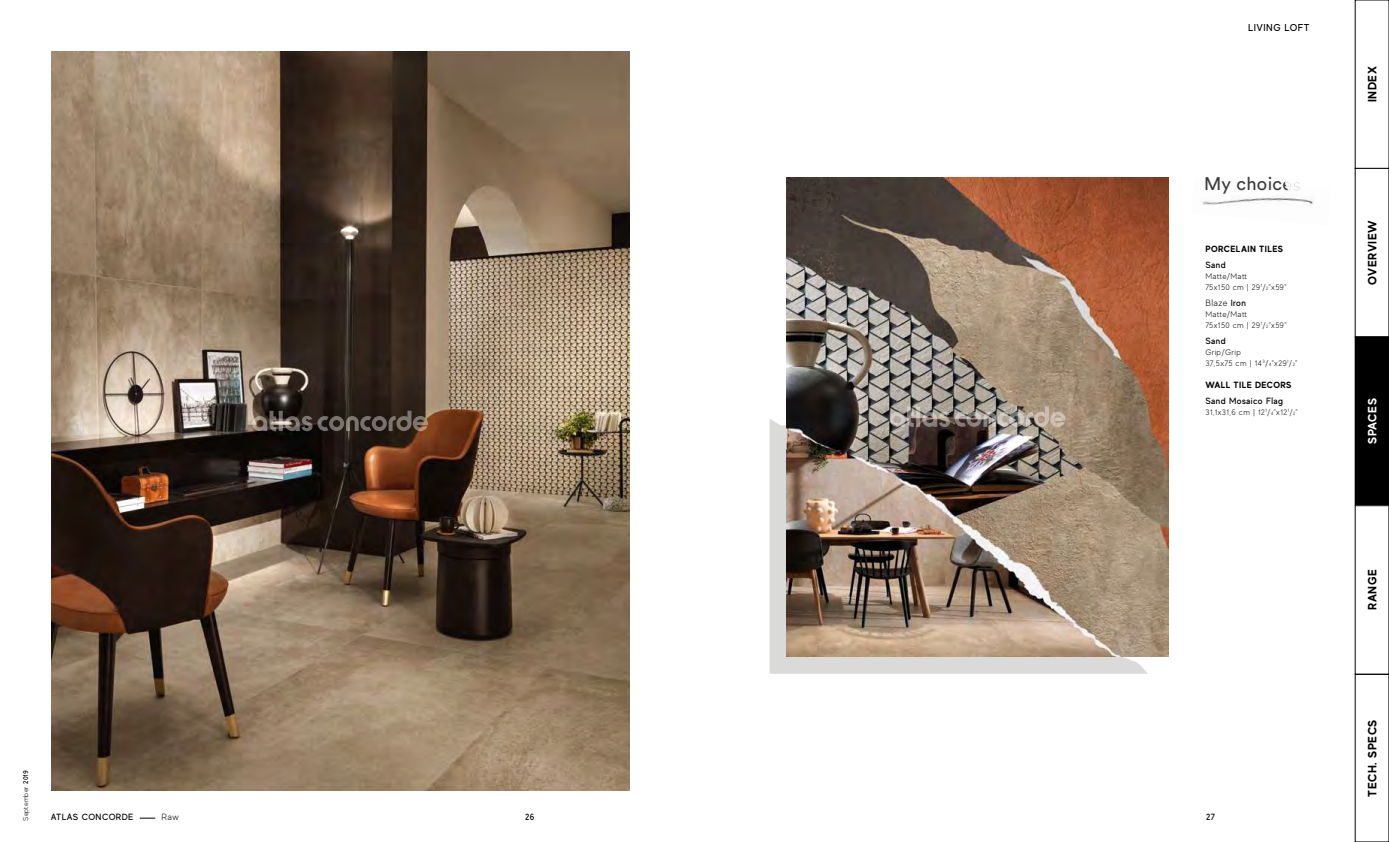
<style>
.page{position:relative;width:1389px;height:842px;background:#fff}
.page>*{position:absolute;margin:0;border:0;box-sizing:border-box;transform-origin:0 0}
.t1{font:18.2px "Circular Std";letter-spacing:.02em;color:#3c3c3b}
.t2{font:700 12px "MADE Evolve Sans";letter-spacing:.05em;color:#000}
.t3{font:700 12px "MADE Evolve Sans";letter-spacing:.05em;color:#fff}
.t4{font:500 10px "MADE Evolve Sans";letter-spacing:.05em;color:#000}
.t5{font:500 9px "MADE Evolve Sans";letter-spacing:.045em;color:#000}
.t6{font:700 9px "MADE Evolve Sans";letter-spacing:.05em;color:#000}
.t7{font:300 9px "MADE Evolve Sans";letter-spacing:.04em;color:#000}
.t8{font:300 8px/11px "MADE Evolve Sans";letter-spacing:.045em;color:#000}
.t9{font:300 7px "MADE Evolve Sans";letter-spacing:.015em;color:#000}
.s1{font-weight:500}
</style>
<div class="page">
<img style="left:51px;top:51px;width:578px;height:740px">
<svg style="left:770px;top:419px;width:378px;height:255px;background:#d7d6d3"></svg>
<svg style="left:1354px;top:40px;width:1px;height:285px"></svg>
<img style="left:787px;top:177px;width:381px;height:479px">
<img style="left:1202px;top:197px;width:111px;height:8px">
<svg style="left:252px;top:411px;width:176px;height:20px;background:#524841"></svg>
<svg style="left:890px;top:406px;width:175px;height:21px;background:#9a9087"></svg>
<div style="left:1355px;top:337px;width:34px;height:168px;background:#000"></div>
<svg style="left:140px;top:818px;width:15px;height:1px"></svg>
<p class="t4" style="left:1248px;top:22px;width:63px">LIVING LOFT</p>
<h1 class="t1" style="left:1204px;top:173px;width:98px">My choices</h1>
<p class="t6" style="left:1205px;top:243px;width:79px">PORCELAIN TILES</p>
<p class="t5" style="left:1205px;top:259px;width:22px">Sand</p>
<p class="t8" style="left:1205px;top:270px;width:83px">Matte/Matt<br>75x150 cm | 29<sup>1</sup>/<sub>2</sub>"x59"</p>
<p class="t7" style="left:1205px;top:297px;width:42px">Blaze <span class="s1">Iron</span></p>
<p class="t8" style="left:1205px;top:308px;width:83px">Matte/Matt<br>75x150 cm | 29<sup>1</sup>/<sub>2</sub>"x59"</p>
<p class="t5" style="left:1205px;top:335px;width:22px">Sand</p>
<p class="t8" style="left:1205px;top:346px;width:93px">Grip/Grip<br>37,5x75 cm | 14<sup>3</sup>/<sub>4</sub>"x29<sup>1</sup>/<sub>2</sub>"</p>
<p class="t6" style="left:1205px;top:379px;width:88px">WALL TILE DECORS</p>
<p class="t5" style="left:1205px;top:395px;width:79px">Sand Mosaico Flag</p>
<p class="t8" style="left:1205px;top:406px;width:94px">31,1x31,6 cm | 12<sup>1</sup>/<sub>4</sub>"x12<sup>1</sup>/<sub>2</sub>"</p>
<p class="t9" style="left:21px;top:821px;width:52px;rotate:-90deg">September <span class="s1">2019</span></p>
<p class="t5" style="left:51px;top:812px;width:84px">ATLAS CONCORDE</p>
<p class="t7" style="left:162px;top:812px;width:19px">Raw</p>
<p class="t5" style="left:525px;top:812px;width:11px">26</p>
<p class="t5" style="left:1206px;top:812px;width:10px">27</p>
<h2 class="t2" style="left:1365px;top:102px;width:38px;rotate:-90deg">INDEX</h2>
<h2 class="t2" style="left:1365px;top:285px;width:66px;rotate:-90deg">OVERVIEW</h2>
<h2 class="t3" style="left:1365px;top:444px;width:47px;rotate:-90deg">SPACES</h2>
<h2 class="t2" style="left:1365px;top:610px;width:42px;rotate:-90deg">RANGE</h2>
<h2 class="t2" style="left:1365px;top:796px;width:78px;rotate:-90deg">TECH. SPECS</h2>
</div>
